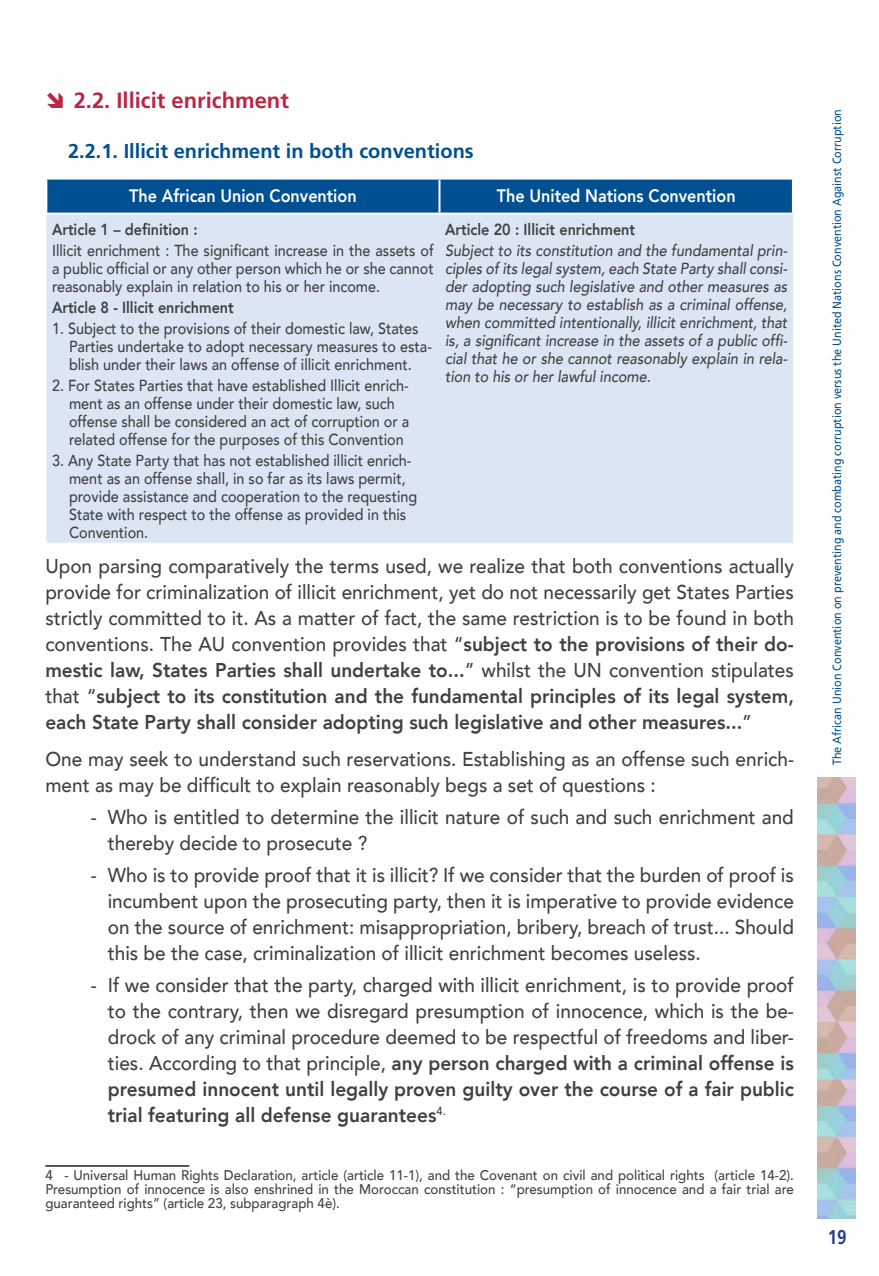
<style>
.page{position:relative;width:879px;height:1276px;background:#fff}
.page>*{position:absolute;margin:0;border:0;box-sizing:border-box;transform-origin:0 0}
.t1{font:700 22px "Frutiger";color:#ba2742}
.t2{font:500 20px/26px "Avenir";color:#414142;text-align:justify;scale:.95 1}
.t3{font:700 20px "Frutiger";color:#005092}
.t4{font:700 20px "Frutiger";color:#25408f;scale:.85 1}
.t5{font:800 18px "Avenir";color:#fff;scale:.9 1}
.t6{font:500 16px/18px "Avenir";color:#414142;scale:.9 1}
.t7{font:italic 500 16px/18px "Avenir";color:#414142;text-align:justify;scale:.9 1}
.t8{font:800 16px "Avenir";color:#414142;scale:.9 1}
.t9{font:500 14px/14px "Avenir";color:#414142;text-align:justify;scale:.95 1}
.t10{font:12px "Frutiger";color:#005092;scale:.9 1}
.s1{font-weight:800}
</style>
<div class="page">
<img style="left:817px;top:777px;width:39px;height:441px">
<div style="left:47px;top:180px;width:745px;height:33px;background:#005092"></div>
<div style="left:46px;top:215px;width:747px;height:328px;background:#dce5f4"></div>
<hr style="left:438px;top:180px;width:2px;height:33px;background:#fff">
<hr style="left:45px;top:1165px;width:144px;height:1px;background:#231f20">
<p class="t1" style="left:74px;top:87px;width:217px">2.2. Illicit enrichment</p>
<p class="t3" style="left:68px;top:139px;width:407px">2.2.1. Illicit enrichment in both conventions</p>
<p class="t5" style="left:129px;top:182px;width:254px">The African Union Convention</p>
<p class="t5" style="left:497px;top:182px;width:267px">The United Nations Convention</p>
<p class="t8" style="left:52px;top:217px;width:163px">Article 1 – definition :</p>
<p class="t6" style="left:52px;top:241px;width:426px;text-align:justify">Illicit enrichment : The significant increase in the assets of a public official or any other person which he or she cannot reasonably explain in relation to his or her income.</p>
<p class="t8" style="left:52px;top:295px;width:203px">Article 8 - Illicit enrichment</p>
<p class="t6" style="left:69px;top:318px;width:405px;text-indent:-17px">1. Subject to the provisions of their domestic law, States<br>Parties undertake to adopt necessary measures to esta&shy;blish under their laws an offense of illicit enrichment.</p>
<p class="t6" style="left:69px;top:375px;width:379px;text-indent:-17px">2. For States Parties that have established Illicit enrich&shy;ment as an offense under their domestic law, such offense shall be considered an act of corruption or a related offense for the purposes of this Convention</p>
<p class="t6" style="left:69px;top:450px;width:388px;text-indent:-17px">3. Any State Party that has not established illicit enrich&shy;ment as an offense shall, in so far as its laws permit, provide assistance and cooperation to the requesting State with respect to the offense as provided in this Convention.</p>
<p class="t8" style="left:445px;top:217px;width:213px">Article 20 : Illicit enrichment</p>
<p class="t7" style="left:445px;top:242px;width:382px">Subject to its constitution and the fundamental prin&shy;ciples of its legal system, each State Party shall consi&shy;der adopting such legislative and other measures as may be necessary to establish as a criminal offense, when committed intentionally, illicit enrichment, that is, a significant increase in the assets of a public offi&shy;cial that he or she cannot reasonably explain in rela&shy;tion to his or her lawful income.</p>
<p class="t2" style="left:45px;top:552px;width:789px">Upon parsing comparatively the terms used, we realize that both conventions actually provide for criminalization of illicit enrichment, yet do not necessarily get States Parties strictly committed to it. As a matter of fact, the same restriction is to be found in both conventions. The AU convention provides that “<span class="s1">subject to the provisions of their do&shy;mestic law, States Parties shall undertake to...</span>” whilst the UN convention stipulates that “<span class="s1">subject to its constitution and the fundamental principles of its legal system, each State Party shall consider adopting such legislative and other measures...</span>”</p>
<p class="t2" style="left:45px;top:745px;width:789px">One may seek to understand such reservations. Establishing as an offense such enrich&shy;ment as may be difficult to explain reasonably begs a set of questions :</p>
<p class="t2" style="left:108px;top:803px;width:724px;text-indent:-17px">- Who is entitled to determine the illicit nature of such and such enrichment and thereby decide to prosecute ?</p>
<p class="t2" style="left:108px;top:860px;width:724px;text-indent:-17px">- Who is to provide proof that it is illicit? If we consider that the burden of proof is incumbent upon the prosecuting party, then it is imperative to provide evidence on the source of enrichment: misappropriation, bribery, breach of trust... Should this be the case, criminalization of illicit enrichment becomes useless.</p>
<p class="t2" style="left:108px;top:970px;width:724px;text-indent:-17px">- If we consider that the party, charged with illicit enrichment, is to provide proof to the contrary, then we disregard presumption of innocence, which is the be&shy;drock of any criminal procedure deemed to be respectful of freedoms and liber&shy;ties. According to that principle, <span class="s1">any person charged with a criminal offense is presumed innocent until legally proven guilty over the course of a fair public trial featuring all defense guarantees</span><sup>4.</sup></p>
<p class="t9" style="left:45px;top:1167px;width:789px">4 - Universal Human Rights Declaration, article (article 11-1), and the Covenant on civil and political rights (article 14-2).<br>Presumption of innocence is also enshrined in the Moroccan constitution : “presumption of innocence and a fair trial are guaranteed rights” (article 23, subparagraph 4è).</p>
<p class="t10" style="left:830px;top:765px;width:730px;rotate:-90deg">The African Union Convention on preventing and combating corruption versus the United Nations Convention Against Corruption</p>
<p class="t4" style="left:828px;top:1225px;width:24px">19</p>
</div>
